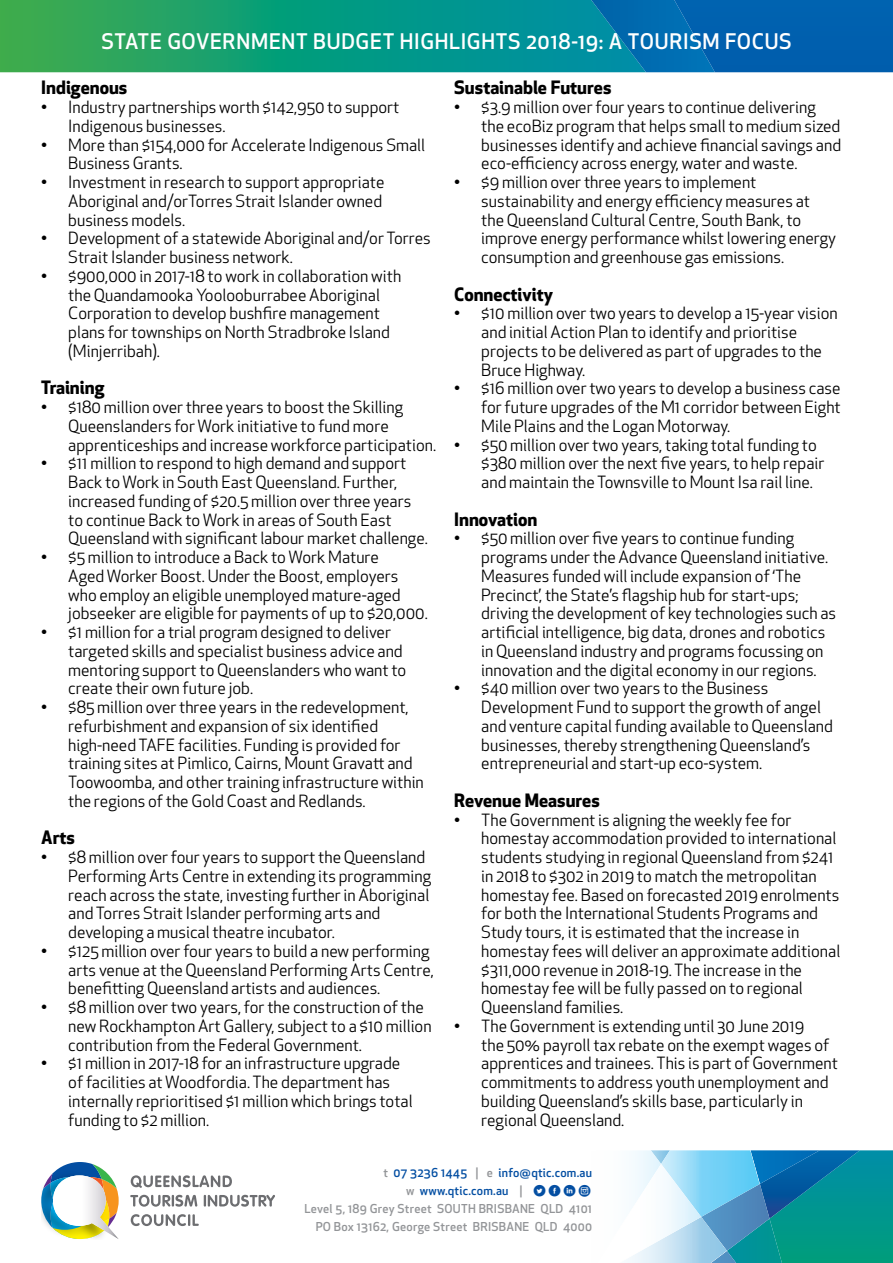
<style>
.page{position:relative;width:893px;height:1263px;background:#fff}
.page>*{position:absolute;margin:0;border:0;box-sizing:border-box;transform-origin:0 0}
.t1{font:500 21px "Apex New";letter-spacing:.03em;color:#fff}
.t2{font:700 18px "Apex New";color:#000}
.t3{font:16.5px/18.8px "Apex New";color:#000}
.t4{font:500 12px/18px "Apex New";letter-spacing:.02em;color:#939598;text-align:right}
.s1{color:#034ea2}
.s2{font-family:"socialtype";font-weight:400;font-size:18px;color:#034ea2}
</style>
<div class="page">
<svg style="left:0;top:0;width:424px;height:72px;background:#19a16c"></svg>
<svg style="left:424px;top:0;width:469px;height:72px;background:#0077a5"></svg>
<svg style="left:131px;top:1175px;width:101px;height:13px"></svg>
<svg style="left:130px;top:1195px;width:67px;height:12px"></svg>
<svg style="left:204px;top:1195px;width:71px;height:12px"></svg>
<svg style="left:131px;top:1214px;width:68px;height:12px"></svg>
<svg style="left:41px;top:1162px;width:78px;height:77px"></svg>
<svg style="left:701px;top:1150px;width:192px;height:113px;background:#0e8d9c"></svg>
<img style="left:633px;top:1150px;width:28px;height:14px">
<img style="left:661px;top:1150px;width:99px;height:67px">
<img style="left:627px;top:1164px;width:74px;height:99px">
<p class="t1" style="left:101px;top:27px;width:692px">STATE GOVERNMENT BUDGET HIGHLIGHTS 2018-19: A TOURISM FOCUS</p>
<p class="t2" style="left:41px;top:75px;width:88px">Indigenous</p>
<p class="t3" style="left:68px;top:98px;width:333px;text-indent:-27px">• Industry partnerships worth $142,950 to support<br>Indigenous businesses.</p>
<p class="t3" style="left:68px;top:135px;width:358px;text-indent:-27px">• More than $154,000 for Accelerate Indigenous Small<br>Business Grants.</p>
<p class="t3" style="left:68px;top:173px;width:318px;text-indent:-27px">• Investment in research to support appropriate<br>Aboriginal and/orTorres Strait Islander owned business models.</p>
<p class="t3" style="left:68px;top:229px;width:364px;text-indent:-27px">• Development of a statewide Aboriginal and/or Torres<br>Strait Islander business network.</p>
<p class="t3" style="left:68px;top:266px;width:334px;text-indent:-27px">• $900,000 in 2017-18 to work in collaboration with the Quandamooka Yoolooburrabee Aboriginal Corporation to develop bushfire management plans for townships on North Stradbroke Island (Minjerribah).</p>
<p class="t2" style="left:41px;top:375px;width:65px">Training</p>
<p class="t3" style="left:68px;top:398px;width:369px;text-indent:-27px">• $180 million over three years to boost the Skilling<br>Queenslanders for Work initiative to fund more apprenticeships and increase workforce participation.</p>
<p class="t3" style="left:68px;top:454px;width:361px;text-indent:-27px">• $11 million to respond to high demand and support Back to Work in South East Queensland. Further, increased funding of $20.5 million over three years to continue Back to Work in areas of South East Queensland with significant labour market challenge.</p>
<p class="t3" style="left:68px;top:548px;width:361px;text-indent:-27px">• $5 million to introduce a Back to Work Mature<br>Aged Worker Boost. Under the Boost, employers who employ an eligible unemployed mature-aged jobseeker are eligible for payments of up to $20,000.</p>
<p class="t3" style="left:68px;top:623px;width:340px;text-indent:-27px">• $1 million for a trial program designed to deliver targeted skills and specialist business advice and mentoring support to Queenslanders who want to create their own future job.</p>
<p class="t3" style="left:68px;top:698px;width:357px;text-indent:-27px">• $85 million over three years in the redevelopment, refurbishment and expansion of six identified high-need TAFE facilities. Funding is provided for training sites at Pimlico, Cairns, Mount Gravatt and Toowoomba, and other training infrastructure within the regions of the Gold Coast and Redlands.</p>
<p class="t2" style="left:41px;top:825px;width:35px">Arts</p>
<p class="t3" style="left:68px;top:848px;width:364px;text-indent:-27px">• $8 million over four years to support the Queensland Performing Arts Centre in extending its programming reach across the state, investing further in Aboriginal and Torres Strait Islander performing arts and developing a musical theatre incubator.</p>
<p class="t3" style="left:68px;top:941px;width:367px;text-indent:-27px">• $125 million over four years to build a new performing arts venue at the Queensland Performing Arts Centre, benefitting Queensland artists and audiences.</p>
<p class="t3" style="left:68px;top:998px;width:365px;text-indent:-27px">• $8 million over two years, for the construction of the new Rockhampton Art Gallery, subject to a $10 million contribution from the Federal Government.</p>
<p class="t3" style="left:68px;top:1054px;width:346px;text-indent:-27px">• $1 million in 2017-18 for an infrastructure upgrade of facilities at Woodfordia. The department has internally reprioritised $1 million which brings total funding to $2 million.</p>
<p class="t2" style="left:454px;top:75px;width:159px">Sustainable Futures</p>
<p class="t3" style="left:481px;top:98px;width:361px;text-indent:-27px">• $3.9 million over four years to continue delivering the ecoBiz program that helps small to medium sized businesses identify and achieve financial savings and eco-efficiency across energy, water and waste.</p>
<p class="t3" style="left:481px;top:173px;width:356px;text-indent:-27px">• $9 million over three years to implement sustainability and energy efficiency measures at the Queensland Cultural Centre, South Bank, to improve energy performance whilst lowering energy consumption and greenhouse gas emissions.</p>
<p class="t2" style="left:454px;top:281px;width:101px">Connectivity</p>
<p class="t3" style="left:481px;top:304px;width:358px;text-indent:-27px">• $10 million over two years to develop a 15-year vision and initial Action Plan to identify and prioritise projects to be delivered as part of upgrades to the Bruce Highway.</p>
<p class="t3" style="left:481px;top:379px;width:361px;text-align:justify;text-indent:-27px">• $16 million over two years to develop a business case for future upgrades of the M1 corridor between Eight Mile Plains and the Logan Motorway.</p>
<p class="t3" style="left:481px;top:435px;width:345px;text-indent:-27px">• $50 million over two years, taking total funding to $380 million over the next five years, to help repair and maintain the Townsville to Mount Isa rail line.</p>
<p class="t2" style="left:454px;top:506px;width:85px">Innovation</p>
<p class="t3" style="left:481px;top:529px;width:356px;text-indent:-27px">• $50 million over five years to continue funding programs under the Advance Queensland initiative.<br>Measures funded will include expansion of ‘The Precinct’, the State’s flagship hub for start-ups; driving the development of key technologies such as artificial intelligence, big data, drones and robotics in Queensland industry and programs focussing on innovation and the digital economy in our regions.</p>
<p class="t3" style="left:481px;top:679px;width:353px;text-indent:-27px">• $40 million over two years to the Business Development Fund to support the growth of angel and venture capital funding available to Queensland businesses, thereby strengthening Queensland’s entrepreneurial and start-up eco-system.</p>
<p class="t2" style="left:454px;top:787px;width:147px">Revenue Measures</p>
<p class="t3" style="left:481px;top:810px;width:361px;text-indent:-27px">• The Government is aligning the weekly fee for homestay accommodation provided to international students studying in regional Queensland from $241 in 2018 to $302 in 2019 to match the metropolitan homestay fee. Based on forecasted 2019 enrolments for both the International Students Programs and Study tours, it is estimated that the increase in homestay fees will deliver an approximate additional $311,000 revenue in 2018-19. The increase in the homestay fee will be fully passed on to regional Queensland families.</p>
<p class="t3" style="left:481px;top:1016px;width:358px;text-indent:-27px">• The Government is extending until 30 June 2019<br>the 50% payroll tax rebate on the exempt wages of apprentices and trainees. This is part of Government commitments to address youth unemployment and building Queensland’s skills base, particularly in regional Queensland.</p>
<p class="t4" style="left:304px;top:1163px;width:289px">t <span class="s1">07 3236 1445</span> | e <span class="s1">info@qtic.com.au<br></span>w <span class="s1">www.qtic.com.au</span> | <span class="s2">ABDV<br></span>Level 5, 189 Grey Street SOUTH BRISBANE QLD 4101<br>PO Box 13162, George Street BRISBANE QLD 4000</p>
</div>
